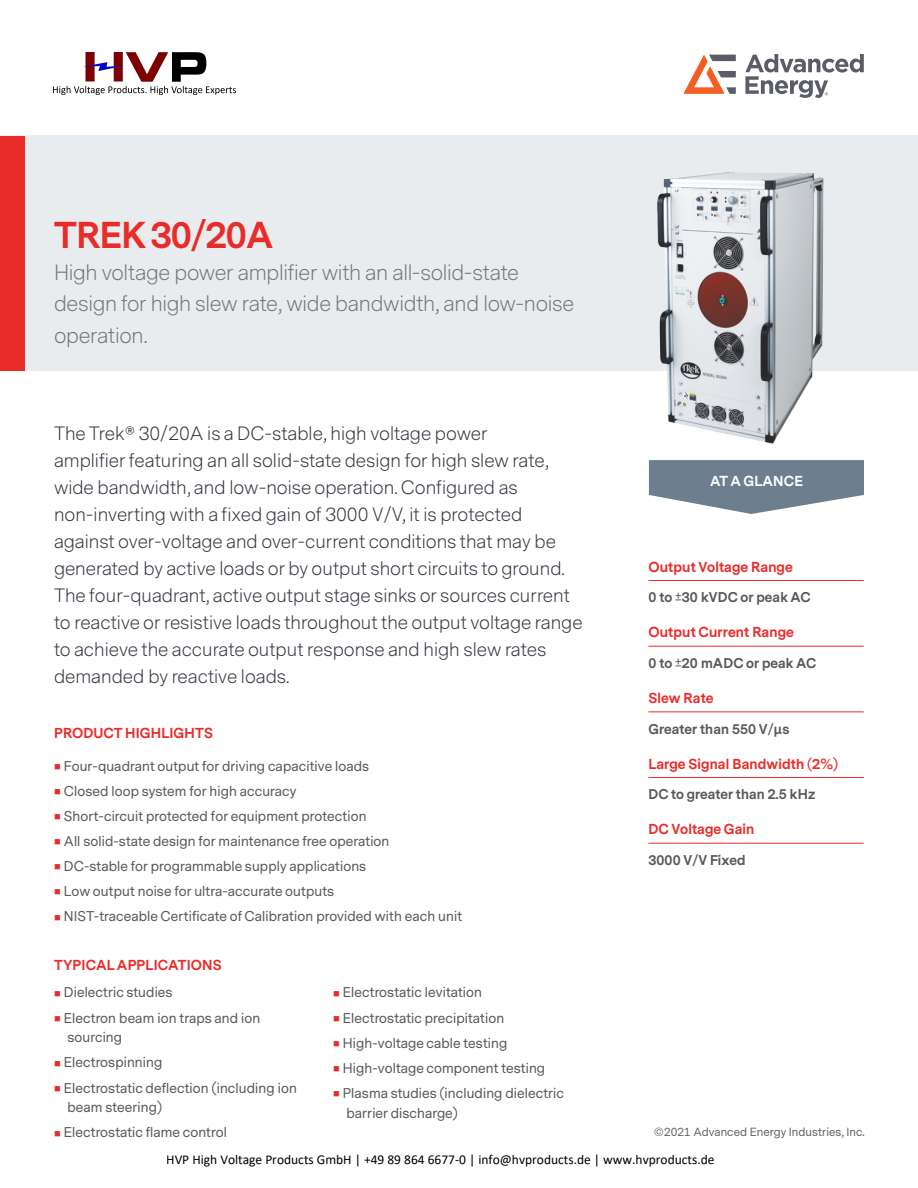
<style>
.page{position:relative;width:918px;height:1188px;background:#fff}
.page>*{position:absolute;margin:0;border:0;box-sizing:border-box;transform-origin:0 0}
.t1{font:700 34.95px "Messina Sans";letter-spacing:-.02em;color:#e82c2a}
.t2{font:300 20.55px/31.5px "Messina Sans";letter-spacing:-.015em;color:#77767f}
.t3{font:300 18px/27px "Messina Sans";color:#343741}
.t4{font:700 13.5px "Messina Sans";letter-spacing:.01em;color:#e82c2a}
.t5{font:13.5px "Calibri";color:#000}
.t6{font:700 13.5px "Messina Sans";letter-spacing:.01em;color:#fff}
.t7{font:13.2px/19.8px "Messina Sans";letter-spacing:.01em;color:#58595b}
.t8{font:700 13.2px "Messina Sans";letter-spacing:.01em;color:#58595b}
.t9{font:11.1px "Messina Sans";letter-spacing:.01em;color:#636466}
.s1{color:#e82c2a}
</style>
<div class="page">
<div style="left:0;top:136px;width:918px;height:235px;background:#e9ecee"></div>
<svg style="left:649px;top:460px;width:215px;height:54px"></svg>
<hr style="left:648px;top:580px;width:216px;height:1px;background:#e82c2a">
<hr style="left:648px;top:646px;width:216px;height:1px;background:#e82c2a">
<hr style="left:648px;top:712px;width:216px;height:1px;background:#e82c2a">
<hr style="left:648px;top:777px;width:216px;height:1px;background:#e82c2a">
<hr style="left:648px;top:843px;width:216px;height:1px;background:#e82c2a">
<div style="left:0;top:136px;width:24px;height:235px;background:#e82c2a"></div>
<svg style="left:683px;top:55px;width:53px;height:39px"></svg>
<svg style="left:745px;top:54px;width:119px;height:44px"></svg>
<img style="left:657px;top:172px;width:167px;height:272px">
<img style="left:54px;top:53px;width:182px;height:41px">
<h1 class="t1" style="left:54px;top:211px;width:221px">TREK 30/20A</h1>
<h2 class="t2" style="left:54px;top:257px;width:522px">High voltage power amplifier with an all-solid-state design for high slew rate, wide bandwidth, and low-noise operation.</h2>
<p class="t3" style="left:54px;top:420px;width:530px">The Trek® 30/20A is a DC-stable, high voltage power<br>amplifier featuring an all solid-state design for high slew rate, wide bandwidth, and low-noise operation. Configured as non-inverting with a fixed gain of 3000 V/V, it is protected against over-voltage and over-current conditions that may be generated by active loads or by output short circuits to ground.<br>The four-quadrant, active output stage sinks or sources current to reactive or resistive loads throughout the output voltage range to achieve the accurate output response and high slew rates demanded by reactive loads.</p>
<p class="t4" style="left:54px;top:723px;width:160px">PRODUCT HIGHLIGHTS</p>
<p class="t7" style="left:54px;top:756px;width:317px"><span class="s1">■</span> Four-quadrant output for driving capacitive loads</p>
<p class="t7" style="left:54px;top:782px;width:244px"><span class="s1">■</span> Closed loop system for high accuracy</p>
<p class="t7" style="left:54px;top:807px;width:314px"><span class="s1">■</span> Short-circuit protected for equipment protection</p>
<p class="t7" style="left:54px;top:832px;width:337px"><span class="s1">■</span> All solid-state design for maintenance free operation</p>
<p class="t7" style="left:54px;top:857px;width:314px"><span class="s1">■</span> DC-stable for programmable supply applications</p>
<p class="t7" style="left:54px;top:882px;width:282px"><span class="s1">■</span> Low output noise for ultra-accurate outputs</p>
<p class="t7" style="left:54px;top:907px;width:410px"><span class="s1">■</span> NIST-traceable Certificate of Calibration provided with each unit</p>
<p class="t4" style="left:54px;top:956px;width:169px">TYPICAL APPLICATIONS</p>
<p class="t6" style="left:710px;top:472px;width:94px">AT A GLANCE</p>
<p class="t4" style="left:648px;top:557px;width:146px">Output Voltage Range</p>
<p class="t8" style="left:648px;top:588px;width:164px">0 to ±30 kVDC or peak AC</p>
<p class="t4" style="left:648px;top:623px;width:147px">Output Current Range</p>
<p class="t8" style="left:648px;top:654px;width:169px">0 to ±20 mADC or peak AC</p>
<p class="t4" style="left:648px;top:689px;width:67px">Slew Rate</p>
<p class="t8" style="left:648px;top:719px;width:143px">Greater than 550 V/μs</p>
<p class="t4" style="left:648px;top:754px;width:191px">Large Signal Bandwidth (2%)</p>
<p class="t8" style="left:648px;top:785px;width:168px">DC to greater than 2.5 kHz</p>
<p class="t4" style="left:648px;top:820px;width:107px">DC Voltage Gain</p>
<p class="t8" style="left:648px;top:851px;width:99px">3000 V/V Fixed</p>
<p class="t7" style="left:54px;top:983px;width:120px"><span class="s1">■</span> Dielectric studies</p>
<p class="t7" style="left:68px;top:1008px;width:194px;text-indent:-14px"><span class="s1">■</span> Electron beam ion traps and ion sourcing</p>
<p class="t7" style="left:54px;top:1053px;width:110px"><span class="s1">■</span> Electrospinning</p>
<p class="t7" style="left:68px;top:1078px;width:231px;text-indent:-14px"><span class="s1">■</span> Electrostatic deflection (including ion beam steering)</p>
<p class="t7" style="left:54px;top:1123px;width:174px"><span class="s1">■</span> Electrostatic flame control</p>
<p class="t7" style="left:333px;top:983px;width:151px"><span class="s1">■</span> Electrostatic levitation</p>
<p class="t7" style="left:333px;top:1008px;width:173px"><span class="s1">■</span> Electrostatic precipitation</p>
<p class="t7" style="left:333px;top:1033px;width:176px"><span class="s1">■</span> High-voltage cable testing</p>
<p class="t7" style="left:333px;top:1059px;width:214px"><span class="s1">■</span> High-voltage component testing</p>
<p class="t7" style="left:347px;top:1084px;width:219px;text-indent:-14px"><span class="s1">■</span> Plasma studies (including dielectric barrier discharge)</p>
<p class="t5" style="left:166px;top:1154px;width:550px">HVP High Voltage Products GmbH | +49 89 864 6677-0 | info@hvproducts.de | www.hvproducts.de</p>
<p class="t9" style="left:654px;top:1125px;width:212px">©2021 Advanced Energy Industries, Inc.</p>
</div>
